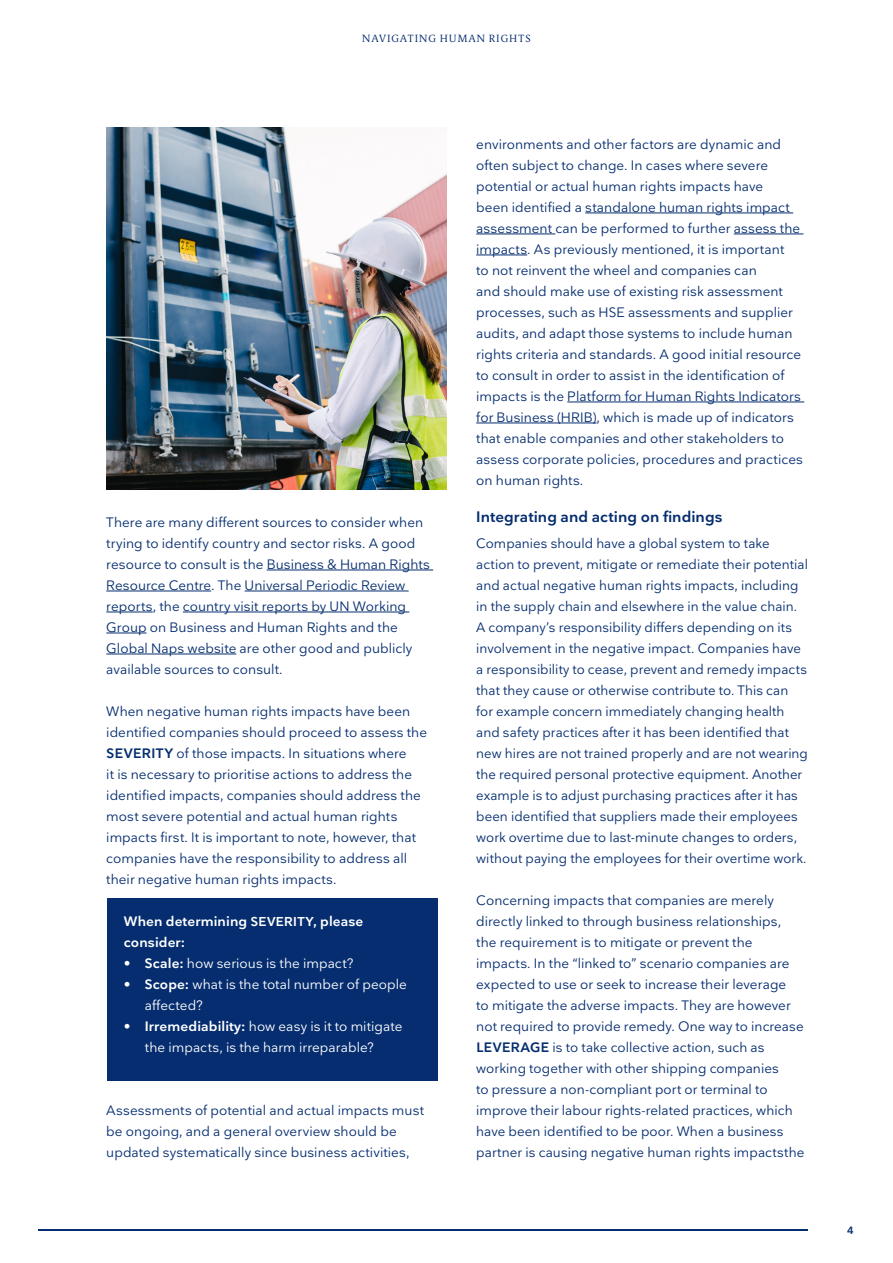
<style>
.page{position:relative;width:893px;height:1263px;background:#fff}
.page>*{position:absolute;margin:0;border:0;box-sizing:border-box;transform-origin:0 0}
.Mellemrubrik{font:600 15px "Nationale";color:#052d6f}
.Brødtekst{font:13.5px/21px "Nationale";letter-spacing:.005em;color:#052d6f}
.Brødtekst_indryk{font:13.5px/21px "Nationale";letter-spacing:.005em;color:#fff}
.Brødtekst-2{font:600 13.5px/21px "Nationale";letter-spacing:.01em;color:#fff}
.t1{font:300 10.5px "Berlingske Serif Text";letter-spacing:.085em;color:#052d6f}
.t2{font:600 10.5px "Nationale";color:#052d6f}
.s1{font-weight:600}
.s2{font-size:12.75px}
</style>
<div class="page">
<hr style="left:38px;top:1229px;width:770px;height:2px;background:#052d6f">
<hr style="left:267px;top:570px;width:166px;height:1px;background:#052d6f">
<hr style="left:106px;top:591px;width:105px;height:1px;background:#052d6f">
<hr style="left:245px;top:591px;width:164px;height:1px;background:#052d6f">
<hr style="left:106px;top:612px;width:47px;height:1px;background:#052d6f">
<hr style="left:183px;top:612px;width:226px;height:1px;background:#052d6f">
<hr style="left:106px;top:633px;width:41px;height:1px;background:#052d6f">
<hr style="left:106px;top:654px;width:130px;height:1px;background:#052d6f">
<hr style="left:585px;top:213px;width:208px;height:1px;background:#052d6f">
<hr style="left:476px;top:234px;width:79px;height:1px;background:#052d6f">
<hr style="left:734px;top:234px;width:69px;height:1px;background:#052d6f">
<hr style="left:476px;top:255px;width:51px;height:1px;background:#052d6f">
<hr style="left:567px;top:402px;width:237px;height:1px;background:#052d6f">
<hr style="left:476px;top:423px;width:120px;height:1px;background:#052d6f">
<div style="left:107px;top:898px;width:330px;height:182px;background:#052d6f"></div>
<img style="left:106px;top:128px;width:340px;height:362px">
<p class="t1" style="left:362px;top:31px;width:170px">NAVIGATING HUMAN RIGHTS</p>
<p class="Brødtekst" style="left:106px;top:511px;width:325px">There are many different sources to consider when trying to identify country and sector risks. A good resource to consult is the Business &amp; Human Rights Resource Centre. The Universal Periodic Review reports, the country visit reports by UN Working Group on Business and Human Rights and the Global Naps website are other good and publicly available sources to consult.</p>
<p class="Brødtekst" style="left:106px;top:700px;width:322px">When negative human rights impacts have been identified companies should proceed to assess the <span class="s1">SEVERITY</span> of those impacts. In situations where<br>it is necessary to prioritise actions to address the identified impacts, companies should address the most severe potential and actual human rights impacts first. It is important to note, however, that companies have the responsibility to address all their negative human rights impacts.</p>
<p class="Brødtekst-2" style="left:124px;top:910px;width:241px">When determining <span class="s2">SEVERITY</span>, please consider:</p>
<p class="Brødtekst_indryk" style="left:124px;top:952px;width:231px">• <span class="s1">Scale:</span> how serious is the impact?</p>
<p class="Brødtekst_indryk" style="left:145px;top:973px;width:264px;text-indent:-21px">• <span class="s1">Scope:</span> what is the total number of people affected?</p>
<p class="Brødtekst_indryk" style="left:124px;top:1015px;width:280px;text-align:center">• <span class="s1">Irremediability:</span> how easy is it to mitigate the impacts, is the harm irreparable?</p>
<p class="Brødtekst" style="left:106px;top:1099px;width:319px">Assessments of potential and actual impacts must be ongoing, and a general overview should be updated systematically since business activities,</p>
<p class="Brødtekst" style="left:476px;top:133px;width:328px">environments and other factors are dynamic and often subject to change. In cases where severe potential or actual human rights impacts have<br>been identified a standalone human rights impact assessment can be performed to further assess the impacts. As previously mentioned, it is important<br>to not reinvent the wheel and companies can<br>and should make use of existing risk assessment processes, such as HSE assessments and supplier audits, and adapt those systems to include human rights criteria and standards. A good initial resource to consult in order to assist in the identification of impacts is the Platform for Human Rights Indicators for Business (HRIB), which is made up of indicators that enable companies and other stakeholders to assess corporate policies, procedures and practices on human rights.</p>
<p class="Mellemrubrik" style="left:476px;top:507px;width:248px">Integrating and acting on findings</p>
<p class="Brødtekst" style="left:476px;top:532px;width:333px">Companies should have a global system to take action to prevent, mitigate or remediate their potential and actual negative human rights impacts, including in the supply chain and elsewhere in the value chain.<br>A company’s responsibility differs depending on its involvement in the negative impact. Companies have a responsibility to cease, prevent and remedy impacts that they cause or otherwise contribute to. This can for example concern immediately changing health and safety practices after it has been identified that new hires are not trained properly and are not wearing the required personal protective equipment. Another example is to adjust purchasing practices after it has been identified that suppliers made their employees work overtime due to last-minute changes to orders, without paying the employees for their overtime work.</p>
<p class="Brødtekst" style="left:476px;top:889px;width:306px">Concerning impacts that companies are merely directly linked to through business relationships,</p>
<p class="Brødtekst" style="left:476px;top:931px;width:330px">the requirement is to mitigate or prevent the impacts. In the “linked to” scenario companies are expected to use or seek to increase their leverage<br>to mitigate the adverse impacts. They are however not required to provide remedy. One way to increase <span class="s1">LEVERAGE</span> is to take collective action, such as working together with other shipping companies<br>to pressure a non-compliant port or terminal to improve their labour rights-related practices, which have been identified to be poor. When a business partner is causing negative human rights impactsthe</p>
<p class="t2" style="left:847px;top:1223px;width:8px">4</p>
</div>
